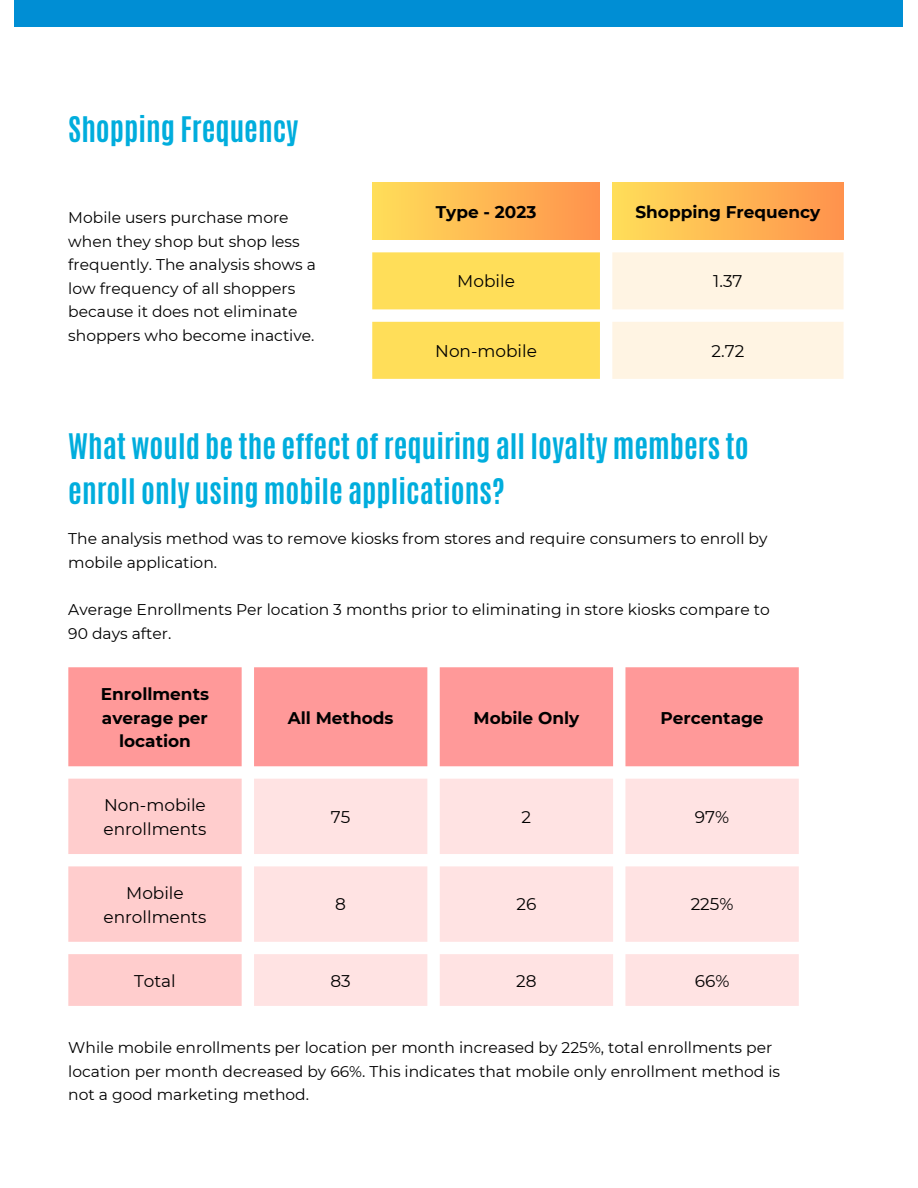
<style>
.page{position:relative;width:918px;height:1188px;background:#fff}
.page>*{position:absolute;margin:0;border:0;box-sizing:border-box;transform-origin:0 0}
.t1{font:700 29.4px/45.3px "Antonio";color:#00addd}
.t2{font:16.95px/23.7px "Montserrat";color:#000}
.t3{font:700 16.95px/23.7px "Montserrat";color:#000;text-align:center}
.t4{font:15.45px/23.7px "Montserrat";color:#000}
</style>
<div class="page">
<div style="left:15px;top:0;width:888px;height:27px;background:#008ed4"></div>
<svg style="left:372px;top:252px;width:228px;height:127px;background:#ffe169"></svg>
<svg style="left:612px;top:252px;width:232px;height:127px;background:#fff5e5"></svg>
<div style="left:372px;top:183px;width:228px;height:57px;background:linear-gradient(to right,#ffde59,#ff924d)"></div>
<div style="left:612px;top:183px;width:232px;height:57px;background:linear-gradient(to right,#ffde59,#ff924d)"></div>
<div style="left:68px;top:667px;width:731px;height:99px;background:#f99"></div>
<svg style="left:68px;top:779px;width:174px;height:227px;background:#ffd2d2"></svg>
<svg style="left:254px;top:779px;width:545px;height:227px;fill:#ffe3e3"></svg>
<p class="t1" style="left:68px;top:107px;width:232px">Shopping Frequency</p>
<p class="t4" style="left:68px;top:206px;width:249px">Mobile users purchase more when they shop but shop less frequently. The analysis shows a low frequency of all shoppers because it does not eliminate shoppers who become inactive.</p>
<h1 class="t3" style="left:436px;top:200px;width:102px">Type - 2023</h1>
<p class="t3" style="left:635px;top:200px;width:186px">Shopping Frequency</p>
<p class="t2" style="left:457px;top:269px;width:59px">Mobile</p>
<p class="t2" style="left:713px;top:269px;width:31px">1.37</p>
<p class="t2" style="left:435px;top:339px;width:103px">Non-mobile</p>
<p class="t2" style="left:712px;top:339px;width:34px">2.72</p>
<p class="t1" style="left:68px;top:424px;width:682px">What would be the effect of requiring all loyalty members to enroll only using mobile applications?</p>
<p class="t4" style="left:68px;top:527px;width:701px">The analysis method was to remove kiosks from stores and require consumers to enroll by mobile application.</p>
<p class="t4" style="left:68px;top:597px;width:703px">Average Enrollments Per location 3 months prior to eliminating in store kiosks compare to<br>90 days after.</p>
<p class="t3" style="left:101px;top:682px;width:110px">Enrollments average per location</p>
<p class="t3" style="left:288px;top:706px;width:107px">All Methods</p>
<h1 class="t3" style="left:474px;top:706px;width:107px">Mobile Only</h1>
<p class="t3" style="left:661px;top:706px;width:105px">Percentage</p>
<p class="t2" style="left:103px;top:793px;width:104px">Non-mobile enrollments</p>
<p class="t2" style="left:331px;top:805px;width:21px">75</p>
<p class="t2" style="left:522px;top:805px;width:11px">2</p>
<p class="t2" style="left:695px;top:805px;width:36px">97%</p>
<p class="t2" style="left:103px;top:881px;width:104px;text-align:center">Mobile enrollments</p>
<p class="t2" style="left:335px;top:892px;width:12px">8</p>
<p class="t2" style="left:516px;top:892px;width:21px">26</p>
<p class="t2" style="left:691px;top:892px;width:44px">225%</p>
<p class="t2" style="left:134px;top:969px;width:43px">Total</p>
<p class="t2" style="left:331px;top:969px;width:22px">83</p>
<p class="t2" style="left:516px;top:969px;width:22px">28</p>
<p class="t2" style="left:695px;top:969px;width:36px">66%</p>
<p class="t4" style="left:68px;top:1036px;width:713px">While mobile enrollments per location per month increased by 225%, total enrollments per location per month decreased by 66%. This indicates that mobile only enrollment method is not a good marketing method.</p>
</div>
